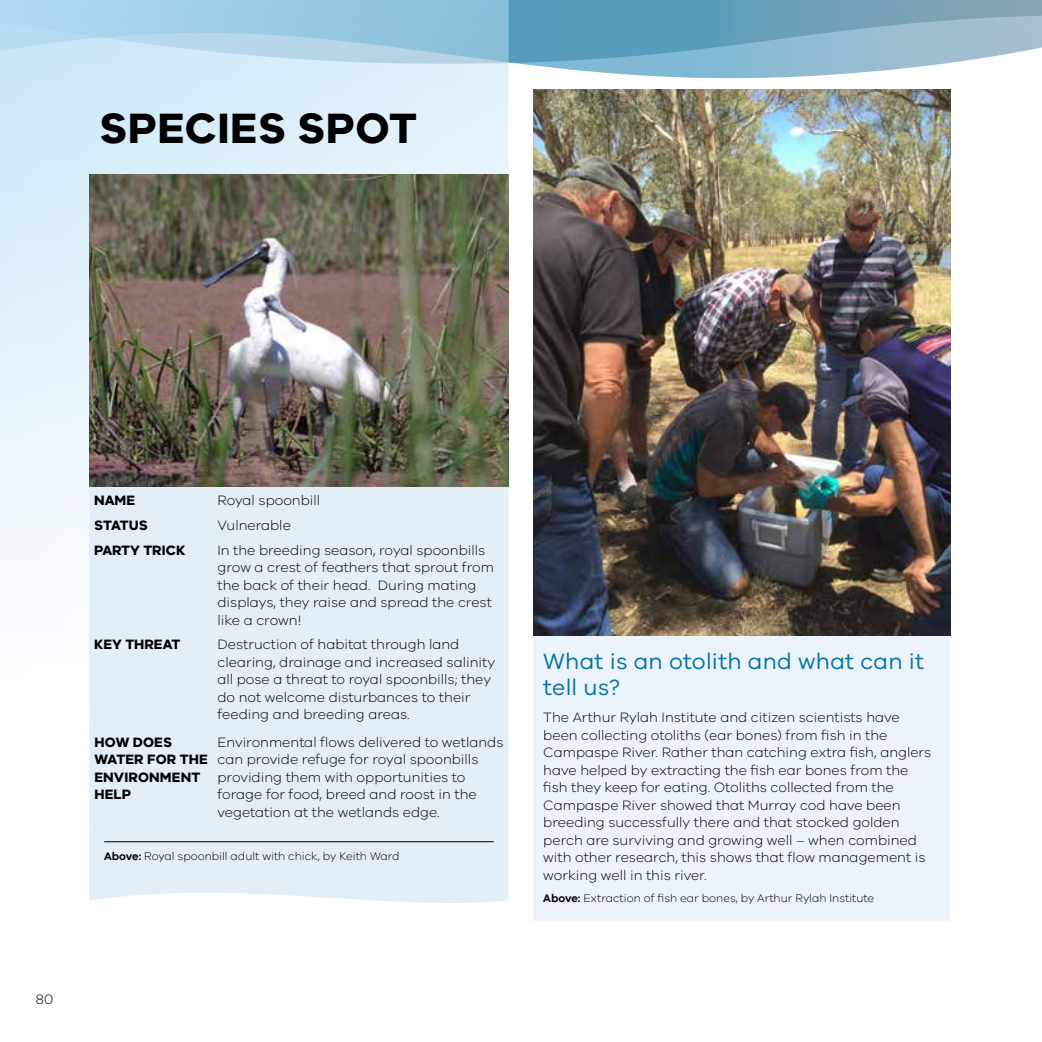
<style>
.page{position:relative;width:1042px;height:1042px;background:#fff}
.page>*{position:absolute;margin:0;border:0;box-sizing:border-box;transform-origin:0 0}
.t1{font:700 43.75px "VIC";letter-spacing:.01em;color:#000}
.t2{font:22.75px/26.2px "VIC";letter-spacing:.01em;color:#0074ab}
.t3{font:300 14px/17.5px "VIC";color:#000}
.t4{font:700 14px/17.5px "VIC";color:#000}
.t5{font:300 11.38px "VIC";color:#000}
.s1{font-weight:600}
</style>
<div class="page">
<svg style="left:508px;top:0;width:534px;height:100px"></svg>
<svg style="left:0;top:0;width:508px;height:571px"></svg>
<div style="left:89px;top:486px;width:419px;height:340px;background:#e3eef7"></div>
<img style="left:89px;top:174px;width:419px;height:312px">
<svg style="left:89px;top:826px;width:419px;height:77px"></svg>
<hr style="left:104px;top:841px;width:390px;height:1px;background:#000">
<div style="left:533px;top:636px;width:417px;height:284px;background:#edf3fa"></div>
<img style="left:533px;top:89px;width:417px;height:547px">
<h1 class="t1" style="left:99px;top:101px;width:319px">SPECIES SPOT</h1>
<p class="t3" style="left:36px;top:990px;width:19px">80</p>
<p class="t4" style="left:94px;top:491px;width:42px">NAME</p>
<p class="t3" style="left:217px;top:491px;width:104px">Royal spoonbill</p>
<p class="t4" style="left:94px;top:516px;width:55px">STATUS</p>
<p class="t3" style="left:217px;top:516px;width:75px">Vulnerable</p>
<p class="t4" style="left:94px;top:541px;width:92px">PARTY TRICK</p>
<p class="t3" style="left:217px;top:541px;width:278px">In the breeding season, royal spoonbills grow a crest of feathers that sprout from the back of their head. During mating displays, they raise and spread the crest like a crown!</p>
<p class="t4" style="left:94px;top:635px;width:88px">KEY THREAT</p>
<p class="t3" style="left:217px;top:635px;width:279px">Destruction of habitat through land clearing, drainage and increased salinity all pose a threat to royal spoonbills; they do not welcome disturbances to their feeding and breeding areas.</p>
<p class="t4" style="left:94px;top:733px;width:115px">HOW DOES<br>WATER FOR THE<br>ENVIRONMENT<br>HELP</p>
<p class="t3" style="left:217px;top:733px;width:287px">Environmental flows delivered to wetlands can provide refuge for royal spoonbills providing them with opportunities to forage for food, breed and roost in the vegetation at the wetlands edge.</p>
<p class="t5" style="left:104px;top:849px;width:297px"><span class="s1">Above:</span> Royal spoonbill adult with chick, by Keith Ward</p>
<h2 class="t2" style="left:543px;top:647px;width:382px">What is an otolith and what can it tell us?</h2>
<p class="t3" style="left:543px;top:708px;width:389px">The Arthur Rylah Institute and citizen scientists have been collecting otoliths (ear bones) from fish in the Campaspe River. Rather than catching extra fish, anglers have helped by extracting the fish ear bones from the fish they keep for eating. Otoliths collected from the Campaspe River showed that Murray cod have been breeding successfully there and that stocked golden perch are surviving and growing well – when combined with other research, this shows that flow management is working well in this river.</p>
<p class="t5" style="left:543px;top:891px;width:332px"><span class="s1">Above:</span> Extraction of fish ear bones, by Arthur Rylah Institute</p>
</div>
